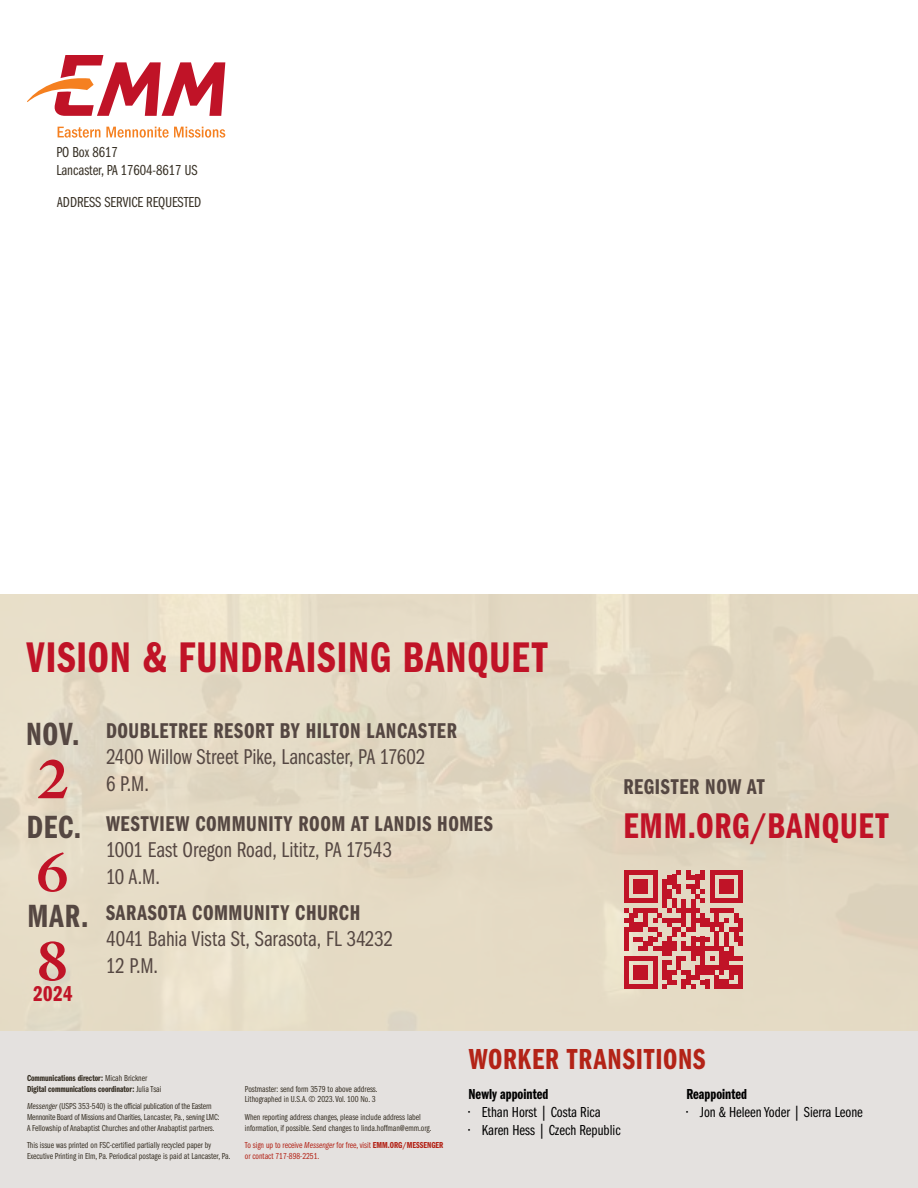
<style>
.page{position:relative;width:918px;height:1188px;background:#fff}
.page>*{position:absolute;margin:0;border:0;box-sizing:border-box;transform-origin:0 0}
.t1{font:700 55.5px "Galliard Pro";color:#c01327}
.t2{font:44.4px "Franklin Gothic LT Pro Dm Cm";letter-spacing:.025em;color:#c01327}
.t3{font:37.05px "Franklin Gothic LT Pro Dm Cm";letter-spacing:.02em;color:#c01327}
.t4{font:33.3px "Franklin Gothic LT Pro Dm Cm";letter-spacing:.02em;color:#554742}
.t5{font:30px "Franklin Gothic LT Pro Dm Cm";letter-spacing:.025em;color:#b32317}
.t6{font:22.2px/26.7px "Franklin Gothic LT Pro Bk Cm";color:#554742}
.t7{font:22.2px "Franklin Gothic LT Pro Dm Cm";letter-spacing:.025em;color:#554742}
.t8{font:22.2px "Franklin Gothic LT Pro Dm Cm";color:#c01327}
.t9{font:15px "Franklin Gothic LT Pro Bk Cm";color:#000}
.t10{font:15px/18px "Franklin Gothic LT Pro Bk Cm";color:#373025}
.t11{font:15px "Franklin Gothic LT Pro Dm Cm";color:#000}
.t12{font:9px/10.8px "Franklin Gothic LT Pro Bk Cm";color:#373025}
.t13{font:9px/10.8px "Franklin Gothic LT Pro Bk Cm";letter-spacing:-.02em;color:#373025}
.t14{font:9px/10.8px "Franklin Gothic LT Pro Dm Cm";color:#373025}
.t15{font:9px/10.8px "Franklin Gothic LT Pro Bk Cm";color:#b32317}
.s1{font-family:"Franklin Gothic LT Pro Bk Cm"}
.s2{font-family:"Franklin Gothic LT Pro Bk Cm It"}
.s3{font-family:"Franklin Gothic LT Pro Dm Cm"}
</style>
<div class="page">
<div style="left:0;top:1030px;width:918px;height:158px;background:#e4e1df"></div>
<svg style="left:27px;top:55px;width:198px;height:61px"></svg>
<svg style="left:58px;top:127px;width:42px;height:11px"></svg>
<svg style="left:106px;top:127px;width:119px;height:11px"></svg>
<div style="left:0;top:594px;width:918px;height:437px;background:#e5dbc5"></div>
<svg style="left:624px;top:870px;width:119px;height:119px"></svg>
<div style="left:738px;top:965px;width:5px;height:15px;background:#c01327"></div>
<div style="left:738px;top:980px;width:5px;height:9px;background:#c01327"></div>
<h3 class="t10" style="left:56px;top:144px;width:143px">PO Box 8617<br>Lancaster, PA 17604-8617 US</h3>
<h3 class="t10" style="left:57px;top:193px;width:145px">ADDRESS SERVICE REQUESTED</h3>
<h2 class="t2" style="left:26px;top:633px;width:523px">VISION &amp; FUNDRAISING BANQUET</h2>
<h3 class="t4" style="left:26px;top:716px;width:55px">NOV.</h3>
<h1 class="t1" style="left:36px;top:743px;width:35px">2</h1>
<h3 class="t4" style="left:27px;top:809px;width:56px">DEC.</h3>
<h1 class="t1" style="left:36px;top:836px;width:35px">6</h1>
<h3 class="t4" style="left:28px;top:898px;width:62px">MAR.</h3>
<h1 class="t1" style="left:36px;top:925px;width:35px">8</h1>
<h3 class="t8" style="left:33px;top:982px;width:41px">2024</h3>
<h3 class="t7" style="left:106px;top:718px;width:352px">DOUBLETREE RESORT BY HILTON LANCASTER</h3>
<h3 class="t6" style="left:106px;top:744px;width:321px">2400 Willow Street Pike, Lancaster, PA 17602<br>6 P.M.</h3>
<h3 class="t7" style="left:106px;top:811px;width:389px">WESTVIEW COMMUNITY ROOM AT LANDIS HOMES</h3>
<h3 class="t6" style="left:106px;top:837px;width:288px">1001 East Oregon Road, Lititz, PA 17543<br>10 A.M.</h3>
<h3 class="t7" style="left:106px;top:900px;width:256px">SARASOTA COMMUNITY CHURCH</h3>
<h3 class="t6" style="left:106px;top:926px;width:289px">4041 Bahia Vista St, Sarasota, FL 34232<br>12 P.M.</h3>
<h3 class="t7" style="left:623px;top:775px;width:143px">REGISTER NOW AT</h3>
<h3 class="t3" style="left:623px;top:806px;width:267px">EMM.ORG/BANQUET</h3>
<p class="t14" style="left:27px;top:1073px;width:136px">Communications director: <span class="s1">Micah Brickner<br></span>Digital communications coordinator: <span class="s1">Julia Tsai</span></p>
<p class="t13" style="left:27px;top:1101px;width:194px"><span class="s2">Messenger</span> (USPS 353-540) is the official publication of the Eastern<br>Mennonite Board of Missions and Charities, Lancaster, Pa., serving LMC:<br>A Fellowship of Anabaptist Churches and other Anabaptist partners.</p>
<p class="t12" style="left:27px;top:1140px;width:205px">This issue was printed on FSC-certified partially recycled paper by<br>Executive Printing in Elm, Pa. Periodical postage is paid at Lancaster, Pa.</p>
<p class="t12" style="left:245px;top:1083px;width:134px">Postmaster: send form 3579 to above address.<br>Lithographed in U.S.A. © 2023. Vol. 100 No. 3</p>
<p class="t12" style="left:245px;top:1112px;width:188px">When reporting address changes, please include address label information, if possible. Send changes to linda.hoffman@emm.org.</p>
<p class="t15" style="left:245px;top:1140px;width:200px">To sign up to receive <span class="s2">Messenger</span> for free, visit <span class="s3">EMM.ORG/MESSENGER </span>or contact 717-898-2251.</p>
<h3 class="t5" style="left:469px;top:1043px;width:238px">WORKER TRANSITIONS</h3>
<h3 class="t11" style="left:468px;top:1086px;width:81px">Newly appointed</h3>
<h3 class="t9" style="left:468px;top:1104px;width:134px">• Ethan Horst | Costa Rica</h3>
<h3 class="t9" style="left:468px;top:1122px;width:154px">• Karen Hess | Czech Republic</h3>
<h3 class="t11" style="left:686px;top:1086px;width:62px">Reappointed</h3>
<h3 class="t9" style="left:686px;top:1104px;width:178px">• Jon &amp; Heleen Yoder | Sierra Leone</h3>
</div>
